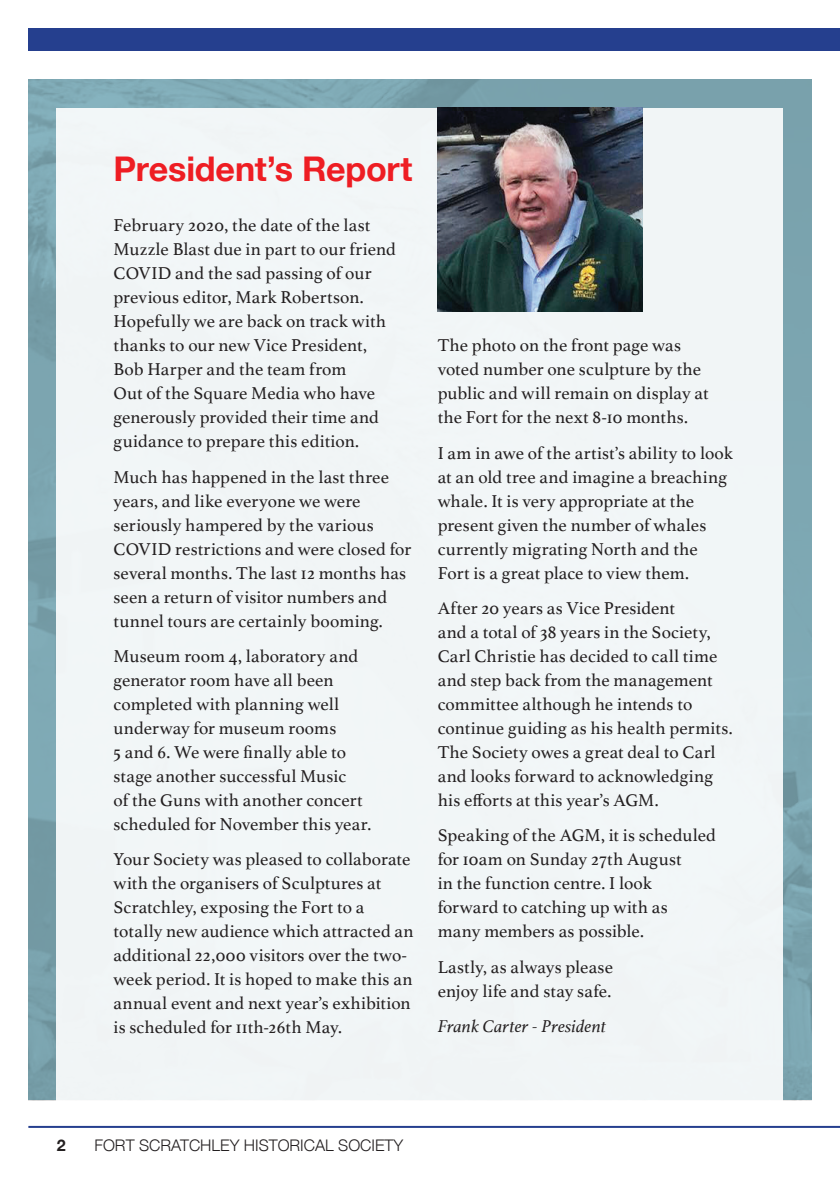
<style>
.page{position:relative;width:840px;height:1191px;background:#fff}
.page>*{position:absolute;margin:0;border:0;box-sizing:border-box;transform-origin:0 0}
.t1{font:700 34px "Helvetica Neue";letter-spacing:-.005em;color:#ee1d23}
.BODY_COPY_01{font:18px/24px "Athelas";letter-spacing:.005em;color:#231f20}
.BODY_COPY_01-2{font:italic 18px "Athelas";letter-spacing:.005em;color:#231f20}
.t2{font:300 16px "Helvetica Neue";color:#231f20}
.t3{font:700 16px "Helvetica Neue";color:#231f20}
</style>
<div class="page">
<img style="left:28px;top:79px;width:783px;height:1021px">
<div style="left:57px;top:108px;width:725px;height:992px;background:#f1f6f7"></div>
<hr style="left:28px;top:1125px;width:811px;height:2px;background:#253f8e">
<img style="left:437px;top:108px;width:204px;height:204px">
<div style="left:28px;top:28px;width:811px;height:23px;background:#253f8e"></div>
<p class="t1" style="left:113px;top:142px;width:300px">President’s Report</p>
<p class="BODY_COPY_01" style="left:113px;top:213px;width:284px">February 2020, the date of the last Muzzle Blast due in part to our friend COVID and the sad passing of our previous editor, Mark Robertson.<br>Hopefully we are back on track with thanks to our new Vice President, Bob Harper and the team from<br>Out of the Square Media who have generously provided their time and guidance to prepare this edition.</p>
<p class="BODY_COPY_01" style="left:113px;top:464px;width:299px">Much has happened in the last three years, and like everyone we were seriously hampered by the various COVID restrictions and were closed for several months. The last 12 months has seen a return of visitor numbers and tunnel tours are certainly booming.</p>
<p class="BODY_COPY_01" style="left:113px;top:643px;width:259px">Museum room 4, laboratory and generator room have all been completed with planning well underway for museum rooms<br>5 and 6. We were finally able to stage another successful Music<br>of the Guns with another concert scheduled for November this year.</p>
<p class="BODY_COPY_01" style="left:113px;top:847px;width:301px">Your Society was pleased to collaborate with the organisers of Sculptures at Scratchley, exposing the Fort to a totally new audience which attracted an additional 22,000 visitors over the two&shy;week period. It is hoped to make this an annual event and next year’s exhibition is scheduled for 11th-26th May.</p>
<p class="BODY_COPY_01" style="left:437px;top:333px;width:272px">The photo on the front page was voted number one sculpture by the public and will remain on display at the Fort for the next 8-10 months.</p>
<p class="BODY_COPY_01" style="left:437px;top:440px;width:296px">I am in awe of the artist’s ability to look at an old tree and imagine a breaching whale. It is very appropriate at the present given the number of whales currently migrating North and the Fort is a great place to view them.</p>
<p class="BODY_COPY_01" style="left:437px;top:595px;width:296px">After 20 years as Vice President<br>and a total of 38 years in the Society, Carl Christie has decided to call time and step back from the management committee although he intends to continue guiding as his health permits.<br>The Society owes a great deal to Carl and looks forward to acknowledging his efforts at this year’s AGM.</p>
<p class="BODY_COPY_01" style="left:437px;top:823px;width:280px">Speaking of the AGM, it is scheduled for 10am on Sunday 27th August<br>in the function centre. I look forward to catching up with as<br>many members as possible.</p>
<p class="BODY_COPY_01" style="left:437px;top:954px;width:177px">Lastly, as always please enjoy life and stay safe.</p>
<p class="BODY_COPY_01-2" style="left:437px;top:1012px;width:170px">Frank Carter - President</p>
<p class="t3" style="left:57px;top:1133px;width:10px">2</p>
<p class="t2" style="left:94px;top:1132px;width:310px">FORT SCRATCHLEY HISTORICAL SOCIETY</p>
</div>
